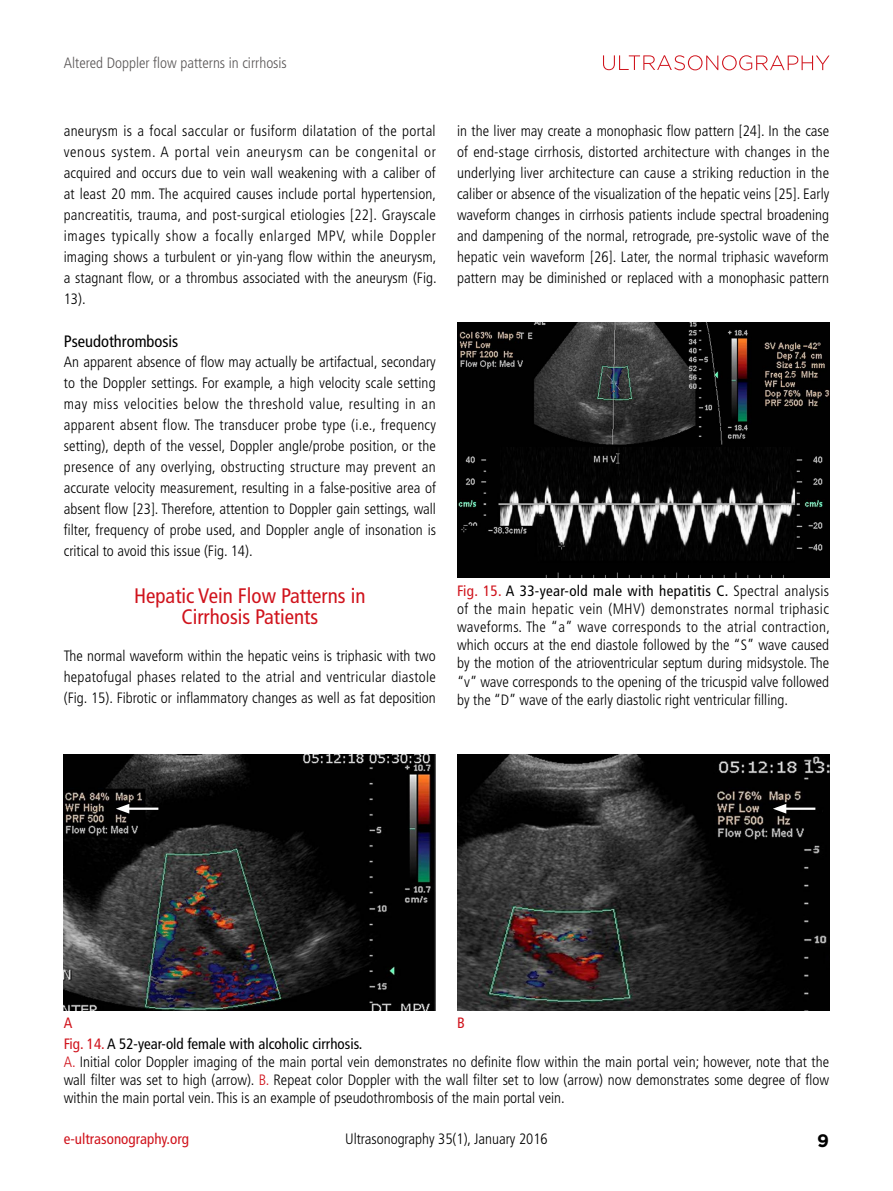
<style>
.page{position:relative;width:893px;height:1191px;background:#fff}
.page>*{position:absolute;margin:0;border:0;box-sizing:border-box;transform-origin:0 0}
.t1{font:condensed 21px/21px "Frutiger LT Std";color:#d0131c;text-align:center}
.t2{font:700 18px "Gotham";color:#000}
.t3{font:condensed 16.5px "Frutiger LT Std";color:#000}
.t4{font:300 condensed 15px/21px "Frutiger LT Std";color:#000;text-align:justify}
.t5{font:300 condensed 15px "Frutiger LT Std";color:#5a5757}
.t6{font:condensed 15px "Frutiger LT Std";color:#d0131c}
.s1{font-weight:400;color:#d0131c}
.s2{font-weight:400}
.s3{color:#d0131c}
</style>
<div class="page">
<svg style="left:603px;top:55px;width:226px;height:15px"></svg>
<img style="left:457px;top:322px;width:372px;height:255px">
<img style="left:64px;top:755px;width:372px;height:255px">
<img style="left:457px;top:755px;width:372px;height:255px">
<hr style="left:125px;top:807px;width:33px;height:3px;background:#fff">
<svg style="left:116px;top:804px;width:13px;height:9px"></svg>
<hr style="left:782px;top:807px;width:33px;height:3px;background:#fff">
<svg style="left:773px;top:804px;width:13px;height:9px"></svg>
<p class="t5" style="left:64px;top:54px;width:225px">Altered Doppler flow patterns in cirrhosis</p>
<p class="t4" style="left:64px;top:120px;width:374px">aneurysm is a focal saccular or fusiform dilatation of the portal venous system. A portal vein aneurysm can be congenital or acquired and occurs due to vein wall weakening with a caliber of at least 20 mm. The acquired causes include portal hypertension, pancreatitis, trauma, and post-surgical etiologies [22]. Grayscale images typically show a focally enlarged MPV, while Doppler imaging shows a turbulent or yin-yang flow within the aneurysm, a stagnant flow, or a thrombus associated with the aneurysm (Fig.<br>13).</p>
<p class="t3" style="left:64px;top:332px;width:116px">Pseudothrombosis</p>
<p class="t4" style="left:64px;top:351px;width:374px">An apparent absence of flow may actually be artifactual, secondary to the Doppler settings. For example, a high velocity scale setting may miss velocities below the threshold value, resulting in an apparent absent flow. The transducer probe type (i.e., frequency setting), depth of the vessel, Doppler angle/probe position, or the presence of any overlying, obstructing structure may prevent an accurate velocity measurement, resulting in a false-positive area of absent flow [23]. Therefore, attention to Doppler gain settings, wall filter, frequency of probe used, and Doppler angle of insonation is critical to avoid this issue (Fig. 14).</p>
<h1 class="t1" style="left:134px;top:585px;width:233px">Hepatic Vein Flow Patterns in<br>Cirrhosis Patients</h1>
<p class="t4" style="left:64px;top:645px;width:374px">The normal waveform within the hepatic veins is triphasic with two hepatofugal phases related to the atrial and ventricular diastole (Fig. 15). Fibrotic or inflammatory changes as well as fat deposition</p>
<p class="t4" style="left:457px;top:120px;width:374px">in the liver may create a monophasic flow pattern [24]. In the case of end-stage cirrhosis, distorted architecture with changes in the underlying liver architecture can cause a striking reduction in the caliber or absence of the visualization of the hepatic veins [25]. Early waveform changes in cirrhosis patients include spectral broadening and dampening of the normal, retrograde, pre-systolic wave of the hepatic vein waveform [26]. Later, the normal triphasic waveform pattern may be diminished or replaced with a monophasic pattern</p>
<p class="t4" style="left:457px;top:582px;width:374px;line-height:18px"><span class="s1">Fig. 15.</span> <span class="s2">A 33-year-old male with hepatitis C.</span> Spectral analysis of the main hepatic vein (MHV) demonstrates normal triphasic waveforms. The “a” wave corresponds to the atrial contraction, which occurs at the end diastole followed by the “S” wave caused by the motion of the atrioventricular septum during midsystole. The “v” wave corresponds to the opening of the tricuspid valve followed by the “D” wave of the early diastolic right ventricular filling.</p>
<p class="t6" style="left:64px;top:1014px;width:10px">A</p>
<p class="t6" style="left:457px;top:1014px;width:9px">B</p>
<p class="t4" style="left:64px;top:1035px;width:767px;line-height:18px;text-align:left"><span class="s1">Fig. 14.</span> <span class="s2">A 52-year-old female with alcoholic cirrhosis.<br></span><span class="s3">A.</span> Initial color Doppler imaging of the main portal vein demonstrates no definite flow within the main portal vein; however, note that the wall filter was set to high (arrow). <span class="s3">B.</span> Repeat color Doppler with the wall filter set to low (arrow) now demonstrates some degree of flow within the main portal vein. This is an example of pseudothrombosis of the main portal vein.</p>
<p class="t6" style="left:64px;top:1130px;width:127px">e-ultrasonography.org</p>
<p class="t4" style="left:345px;top:1128px;width:204px">Ultrasonography 35(1), January 2016</p>
<p class="t2" style="left:817px;top:1130px;width:13px">9</p>
</div>
